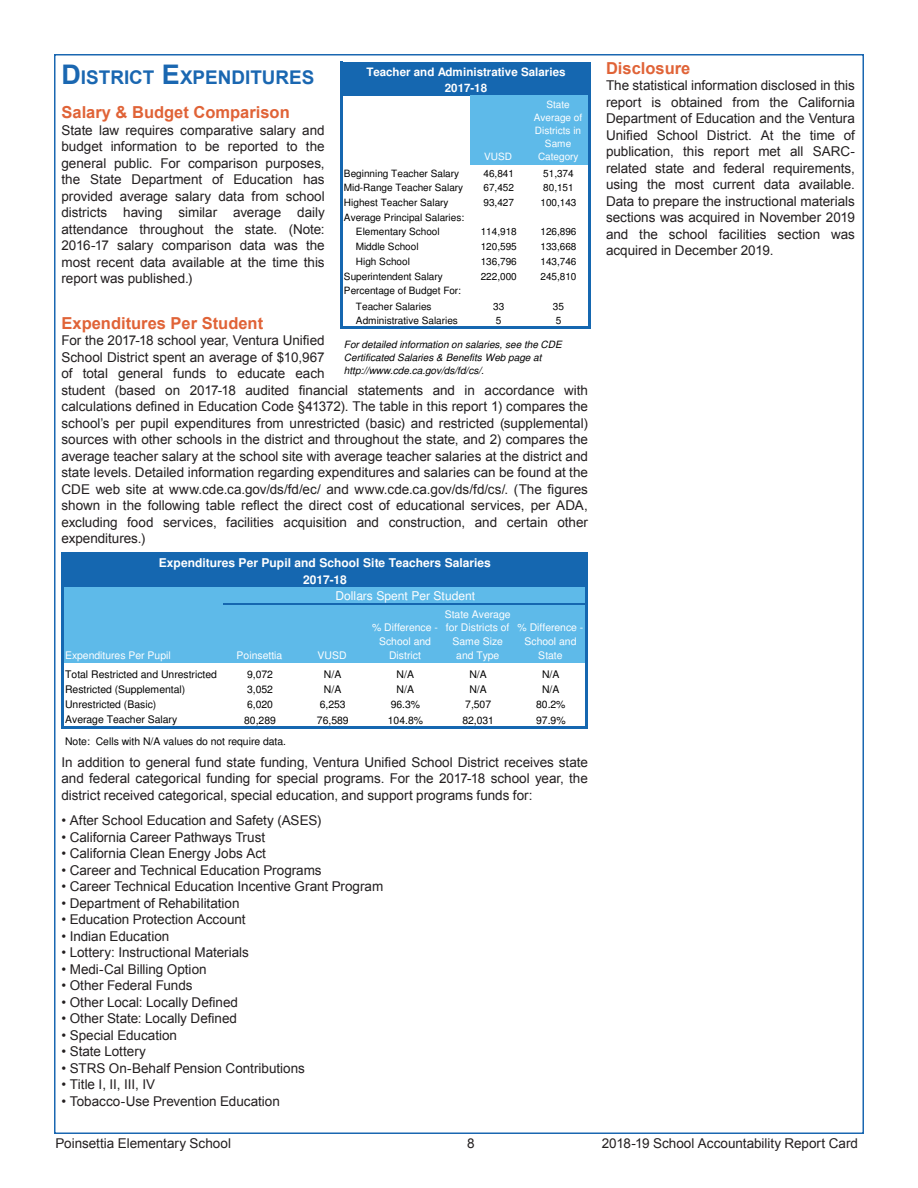
<style>
.page{position:relative;width:918px;height:1188px;background:#fff}
.page>*{position:absolute;margin:0;border:0;box-sizing:border-box;transform-origin:0 0}
.t1{font:700 18.9px "Arial";color:#1a67b1}
.t2{font:700 16.5px "Arial";color:#e06337}
.t3{font:13.5px/16.5px "Arial";letter-spacing:-.005em;color:#231f20;text-align:justify}
.t4{font:700 12px/16.8px "Helvetica";color:#fff;text-align:center}
.t5{font:12px "Helvetica";letter-spacing:-.005em;color:#fff}
.t6{font:700 11.55px/16px "Helvetica";letter-spacing:-.005em;color:#fff;text-align:center}
.t7{font:10.5px "Helvetica";letter-spacing:-.005em;color:#000}
.t8{font:10.5px/13.6px "Helvetica";color:#fff;text-align:center}
.t9{font:10.05px/14.7px "Helvetica";letter-spacing:-.005em;color:#000}
.t10{font:italic 10.05px/13px "Helvetica";letter-spacing:-.005em;color:#000}
.t11{font:10.05px/13.2px "Helvetica";color:#fff;text-align:center}
.s1{font-size:27px}
</style>
<div class="page">
<div style="left:343px;top:64px;width:247px;height:32px;background:#1567b0"></div>
<div style="left:470px;top:95px;width:120px;height:69px;background:#5ebae9"></div>
<hr style="left:340px;top:62px;width:3px;height:267px;background:#1567b0">
<hr style="left:588px;top:65px;width:3px;height:264px;background:#1567b0">
<hr style="left:343px;top:62px;width:248px;height:3px;background:#1567b0">
<hr style="left:343px;top:326px;width:248px;height:3px;background:#1567b0">
<div style="left:64px;top:554px;width:523px;height:33px;background:#1567b0"></div>
<div style="left:64px;top:587px;width:523px;height:76px;background:#5ebae9"></div>
<hr style="left:62px;top:552px;width:2px;height:177px;background:#1567b0">
<hr style="left:585px;top:555px;width:3px;height:174px;background:#1567b0">
<hr style="left:64px;top:552px;width:524px;height:3px;background:#1567b0">
<hr style="left:223px;top:603px;width:362px;height:2px;background:#1567b0">
<hr style="left:64px;top:726px;width:524px;height:3px;background:#1567b0">
<h1 class="t1" style="left:62px;top:64px;width:254px"><span class="s1">D</span>ISTRICT <span class="s1">E</span>XPENDITURES</h1>
<p class="t2" style="left:62px;top:102px;width:230px">Salary &amp; Budget Comparison</p>
<p class="t3" style="left:62px;top:122px;width:265px">State law requires comparative salary and budget information to be reported to the general public. For comparison purposes, the State Department of Education has provided average salary data from school districts having similar average daily attendance throughout the state. (Note:<br>2016-17 salary comparison data was the most recent data available at the time this report was published.)</p>
<p class="t2" style="left:62px;top:312px;width:203px">Expenditures Per Student</p>
<p class="t3" style="left:62px;top:332px;width:528px;text-align:left">For the 2017-18 school year, Ventura Unified<br>School District spent an average of $10,967<br>of total general funds to educate each<br>student (based on 2017-18 audited financial statements and in accordance with calculations defined in Education Code §41372). The table in this report 1) compares the school’s per pupil expenditures from unrestricted (basic) and restricted (supplemental) sources with other schools in the district and throughout the state, and 2) compares the average teacher salary at the school site with average teacher salaries at the district and state levels. Detailed information regarding expenditures and salaries can be found at the CDE web site at www.cde.ca.gov/ds/fd/ec/ and www.cde.ca.gov/ds/fd/cs/. (The figures shown in the following table reflect the direct cost of educational services, per ADA, excluding food services, facilities acquisition and construction, and certain other expenditures.)</p>
<p class="t6" style="left:366px;top:65px;width:201px">Teacher and Administrative Salaries<br>2017-18</p>
<p class="t11" style="left:534px;top:98px;width:50px">State<br>Average of<br>Districts in<br>Same<br>Category</p>
<p class="t11" style="left:484px;top:151px;width:30px">VUSD</p>
<p class="t9" style="left:344px;top:167px;width:117px">Beginning Teacher Salary</p>
<p class="t9" style="left:484px;top:167px;width:32px">46,841</p>
<p class="t9" style="left:543px;top:167px;width:32px">51,374</p>
<p class="t9" style="left:344px;top:181px;width:121px">Mid-Range Teacher Salary</p>
<p class="t9" style="left:484px;top:181px;width:32px">67,452</p>
<p class="t9" style="left:543px;top:181px;width:32px">80,151</p>
<p class="t9" style="left:344px;top:196px;width:106px">Highest Teacher Salary</p>
<p class="t9" style="left:484px;top:196px;width:32px">93,427</p>
<p class="t9" style="left:540px;top:196px;width:38px">100,143</p>
<p class="t9" style="left:356px;top:211px;width:110px;text-indent:-12px">Average Principal Salaries:<br>Elementary School</p>
<p class="t9" style="left:481px;top:225px;width:38px">114,918</p>
<p class="t9" style="left:540px;top:225px;width:38px">126,896</p>
<p class="t9" style="left:356px;top:240px;width:64px">Middle School</p>
<p class="t9" style="left:481px;top:240px;width:38px">120,595</p>
<p class="t9" style="left:540px;top:240px;width:38px">133,668</p>
<p class="t9" style="left:356px;top:255px;width:55px">High School</p>
<p class="t9" style="left:481px;top:255px;width:38px">136,796</p>
<p class="t9" style="left:540px;top:255px;width:38px">143,746</p>
<p class="t9" style="left:344px;top:270px;width:100px">Superintendent Salary</p>
<p class="t9" style="left:481px;top:270px;width:38px">222,000</p>
<p class="t9" style="left:540px;top:270px;width:38px">245,810</p>
<p class="t9" style="left:356px;top:283px;width:107px;line-height:16.6px;text-indent:-12px">Percentage of Budget For:<br>Teacher Salaries</p>
<p class="t9" style="left:493px;top:300px;width:13px">33</p>
<p class="t9" style="left:553px;top:300px;width:13px">35</p>
<p class="t9" style="left:356px;top:314px;width:103px">Administrative Salaries</p>
<p class="t9" style="left:496px;top:314px;width:7px">5</p>
<p class="t9" style="left:556px;top:314px;width:7px">5</p>
<p class="t10" style="left:344px;top:339px;width:219px">For detailed information on salaries, see the CDE<br>Certificated Salaries &amp; Benefits Web page at http://www.cde.ca.gov/ds/fd/cs/.</p>
<p class="t4" style="left:159px;top:555px;width:334px">Expenditures Per Pupil and School Site Teachers Salaries<br>2017-18</p>
<p class="t5" style="left:336px;top:591px;width:141px">Dollars Spent Per Student</p>
<p class="t8" style="left:65px;top:649px;width:107px">Expenditures Per Pupil</p>
<p class="t8" style="left:237px;top:649px;width:47px">Poinsettia</p>
<p class="t8" style="left:318px;top:649px;width:31px">VUSD</p>
<p class="t8" style="left:445px;top:608px;width:67px">State Average for Districts of<br>Same Size and Type</p>
<p class="t8" style="left:372px;top:622px;width:67px">% Difference -<br>School and<br>District</p>
<p class="t8" style="left:517px;top:622px;width:67px">% Difference -<br>School and<br>State</p>
<p class="t7" style="left:65px;top:670px;width:153px">Total Restricted and Unrestricted</p>
<p class="t7" style="left:247px;top:670px;width:27px">9,072</p>
<p class="t7" style="left:324px;top:670px;width:19px">N/A</p>
<p class="t7" style="left:397px;top:670px;width:19px">N/A</p>
<p class="t7" style="left:469px;top:670px;width:19px">N/A</p>
<p class="t7" style="left:542px;top:670px;width:19px">N/A</p>
<p class="t7" style="left:65px;top:685px;width:122px">Restricted (Supplemental)</p>
<p class="t7" style="left:247px;top:685px;width:27px">3,052</p>
<p class="t7" style="left:324px;top:685px;width:19px">N/A</p>
<p class="t7" style="left:397px;top:685px;width:19px">N/A</p>
<p class="t7" style="left:469px;top:685px;width:19px">N/A</p>
<p class="t7" style="left:542px;top:685px;width:19px">N/A</p>
<p class="t7" style="left:65px;top:701px;width:93px">Unrestricted (Basic)</p>
<p class="t7" style="left:247px;top:701px;width:27px">6,020</p>
<p class="t7" style="left:320px;top:701px;width:27px">6,253</p>
<p class="t7" style="left:391px;top:701px;width:31px">96.3%</p>
<p class="t7" style="left:465px;top:701px;width:27px">7,507</p>
<p class="t7" style="left:536px;top:701px;width:31px">80.2%</p>
<p class="t7" style="left:65px;top:715px;width:114px">Average Teacher Salary</p>
<p class="t7" style="left:244px;top:716px;width:33px">80,289</p>
<p class="t7" style="left:317px;top:716px;width:33px">76,589</p>
<p class="t7" style="left:388px;top:716px;width:37px">104.8%</p>
<p class="t7" style="left:462px;top:716px;width:33px">82,031</p>
<p class="t7" style="left:536px;top:716px;width:31px">97.9%</p>
<p class="t7" style="left:65px;top:738px;width:223px">Note: Cells with N/A values do not require data.</p>
<p class="t3" style="left:62px;top:754px;width:528px">In addition to general fund state funding, Ventura Unified School District receives state and federal categorical funding for special programs. For the 2017-18 school year, the district received categorical, special education, and support programs funds for:</p>
<p class="t3" style="left:62px;top:812px;width:261px">• After School Education and Safety (ASES)</p>
<p class="t3" style="left:62px;top:829px;width:205px">• California Career Pathways Trust</p>
<p class="t3" style="left:62px;top:845px;width:206px">• California Clean Energy Jobs Act</p>
<p class="t3" style="left:62px;top:862px;width:262px">• Career and Technical Education Programs</p>
<p class="t3" style="left:62px;top:878px;width:323px">• Career Technical Education Incentive Grant Program</p>
<p class="t3" style="left:62px;top:895px;width:180px">• Department of Rehabilitation</p>
<p class="t3" style="left:62px;top:911px;width:186px">• Education Protection Account</p>
<p class="t3" style="left:62px;top:928px;width:109px">• Indian Education</p>
<p class="t3" style="left:62px;top:944px;width:189px">• Lottery: Instructional Materials</p>
<p class="t3" style="left:62px;top:961px;width:147px">• Medi-Cal Billing Option</p>
<p class="t3" style="left:62px;top:977px;width:133px">• Other Federal Funds</p>
<p class="t3" style="left:62px;top:994px;width:178px">• Other Local: Locally Defined</p>
<p class="t3" style="left:62px;top:1010px;width:177px">• Other State: Locally Defined</p>
<p class="t3" style="left:62px;top:1027px;width:117px">• Special Education</p>
<p class="t3" style="left:62px;top:1043px;width:86px">• State Lottery</p>
<p class="t3" style="left:62px;top:1060px;width:245px">• STRS On-Behalf Pension Contributions</p>
<p class="t3" style="left:62px;top:1076px;width:95px">• Title I, II, III, IV</p>
<p class="t3" style="left:62px;top:1093px;width:220px">• Tobacco-Use Prevention Education</p>
<p class="t2" style="left:606px;top:57px;width:86px">Disclosure</p>
<p class="t3" style="left:606px;top:77px;width:251px">The statistical information disclosed in this report is obtained from the California Department of Education and the Ventura Unified School District. At the time of publication, this report met all SARC&shy;related state and federal requirements, using the most current data available.<br>Data to prepare the instructional materials sections was acquired in November 2019 and the school facilities section was acquired in December 2019.</p>
<p class="t3" style="left:56px;top:1135px;width:177px">Poinsettia Elementary School</p>
<p class="t3" style="left:467px;top:1135px;width:9px">8</p>
<p class="t3" style="left:602px;top:1135px;width:258px">2018-19 School Accountability Report Card</p>
</div>
